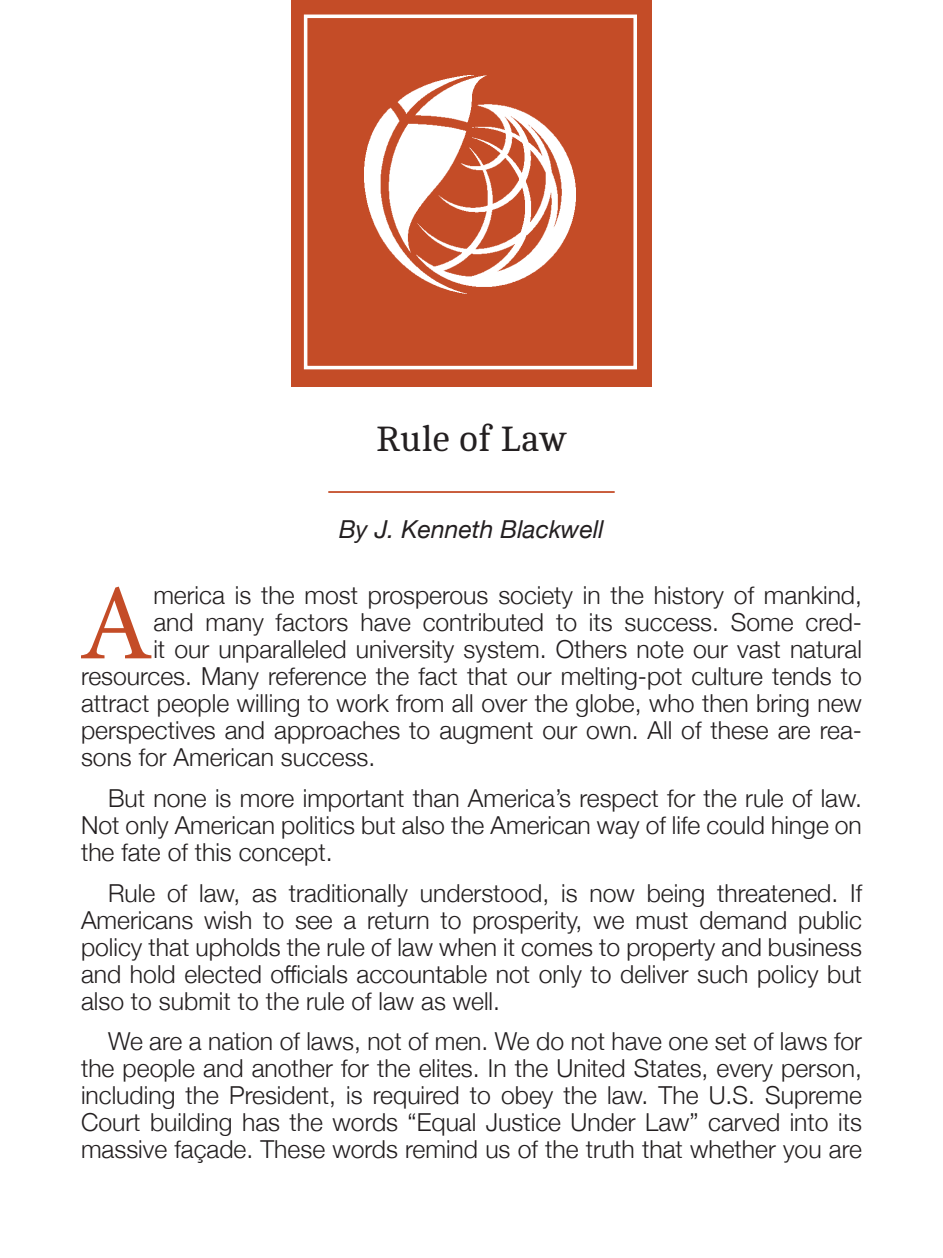
<style>
.page{position:relative;width:943px;height:1258px;background:#fff}
.page>*{position:absolute;margin:0;border:0;box-sizing:border-box;transform-origin:0 0}
.First_Paragraph{font:107.77px "Minion Pro";color:#c44c27}
.t1{font:36px "Cambo";color:#231f20}
.First_Paragraph-2{font:300 24.75px/27px "Helvetica Neue";color:#231f20;text-align:justify}
.t2{font:italic 24.75px "Helvetica Neue";color:#231f20}
</style>
<div class="page">
<div style="left:291px;top:0;width:361px;height:386px;background:#c44c27"></div>
<div style="left:304px;top:15px;width:333px;height:354px;border:4px solid #fff"></div>
<img style="left:365px;top:75px;width:210px;height:218px">
<hr style="left:328px;top:491px;width:287px;height:2px;background:#c44c27">
<h2 class="t1" style="left:376px;top:419px;width:193px">Rule of Law</h2>
<p class="t2" style="left:339px;top:511px;width:266px">By J. Kenneth Blackwell</p>
<p class="First_Paragraph" style="left:79px;top:551px;width:76px">A</p>
<p class="First_Paragraph-2" style="left:153px;top:580px;width:710px">merica is the most prosperous society in the history of mankind,</p>
<p class="First_Paragraph-2" style="left:153px;top:607px;width:710px">and many factors have contributed to its success. Some cred-</p>
<p class="First_Paragraph-2" style="left:153px;top:634px;width:710px">it our unparalleled university system. Others note our vast natural</p>
<p class="First_Paragraph-2" style="left:81px;top:661px;width:782px">resources. Many reference the fact that our melting-pot culture tends to</p>
<p class="First_Paragraph-2" style="left:81px;top:688px;width:782px">attract people willing to work from all over the globe, who then bring new</p>
<p class="First_Paragraph-2" style="left:81px;top:715px;width:782px">perspectives and approaches to augment our own. All of these are rea-</p>
<p class="First_Paragraph-2" style="left:81px;top:742px;width:296px">sons for American success.</p>
<p class="First_Paragraph-2" style="left:81px;top:782px;width:782px;text-indent:27px">But none is more important than America’s respect for the rule of law.<br>Not only American politics but also the American way of life could hinge on the fate of this concept.</p>
<p class="First_Paragraph-2" style="left:81px;top:877px;width:782px;text-indent:27px">Rule of law, as traditionally understood, is now being threatened. If Americans wish to see a return to prosperity, we must demand public policy that upholds the rule of law when it comes to property and business and hold elected officials accountable not only to deliver such policy but also to submit to the rule of law as well.</p>
<p class="First_Paragraph-2" style="left:81px;top:1025px;width:782px;text-indent:27px">We are a nation of laws, not of men. We do not have one set of laws for the people and another for the elites. In the United States, every person, including the President, is required to obey the law. The U.S. Supreme Court building has the words “Equal Justice Under Law” carved into its massive façade. These words remind us of the truth that whether you are</p>
</div>
